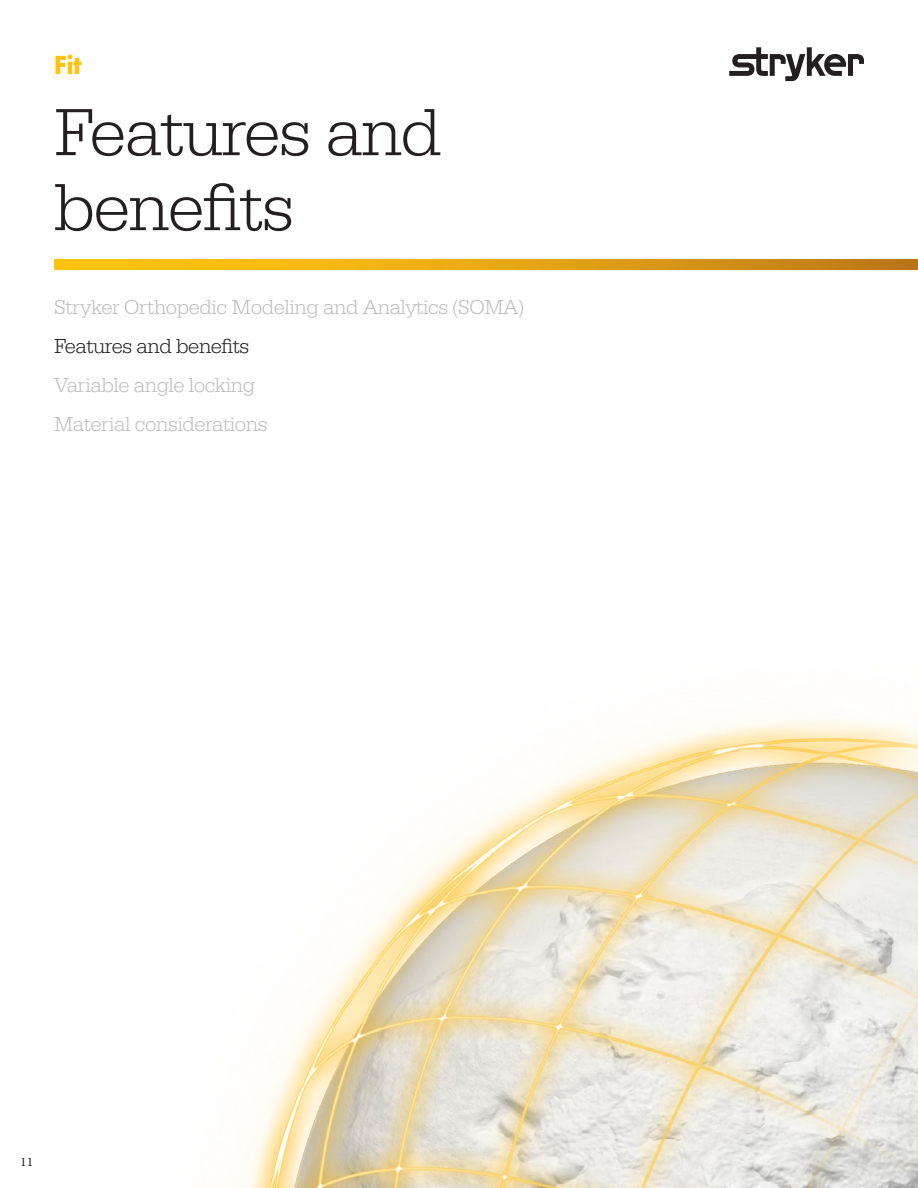
<style>
.page{position:relative;width:918px;height:1188px;background:#fff}
.page>*{position:absolute;margin:0;border:0;box-sizing:border-box;transform-origin:0 0}
.t1{font:300 69px/75px "URW Egyptienne TOT";letter-spacing:-.02em;color:#231f20}
.t2{font:700 24px "Futura Std";color:#fec210}
.t3{font:300 21px "URW Egyptienne TOT";letter-spacing:-.02em;color:#bcbdc0}
.t4{font:300 21px "URW Egyptienne TOT";letter-spacing:-.02em;color:#231f20}
.t5{font:12px "Humanist Slabserif 712 BT";color:#231f20}
</style>
<div class="page">
<svg style="left:729px;top:47px;width:135px;height:34px"></svg>
<img style="left:245px;top:719px;width:673px;height:469px">
<svg style="left:54px;top:259px;width:864px;height:11px;background:#e4a514"></svg>
<p class="t2" style="left:54px;top:49px;width:29px">Fit</p>
<p class="t1" style="left:54px;top:96px;width:389px">Features and benefits</p>
<p class="t3" style="left:54px;top:295px;width:472px">Stryker Orthopedic Modeling and Analytics (SOMA)</p>
<p class="t4" style="left:54px;top:334px;width:197px">Features and benefits</p>
<p class="t3" style="left:54px;top:373px;width:203px">Variable angle locking</p>
<p class="t3" style="left:54px;top:412px;width:215px">Material considerations</p>
<p class="t5" style="left:20px;top:1154px;width:15px">11</p>
</div>
